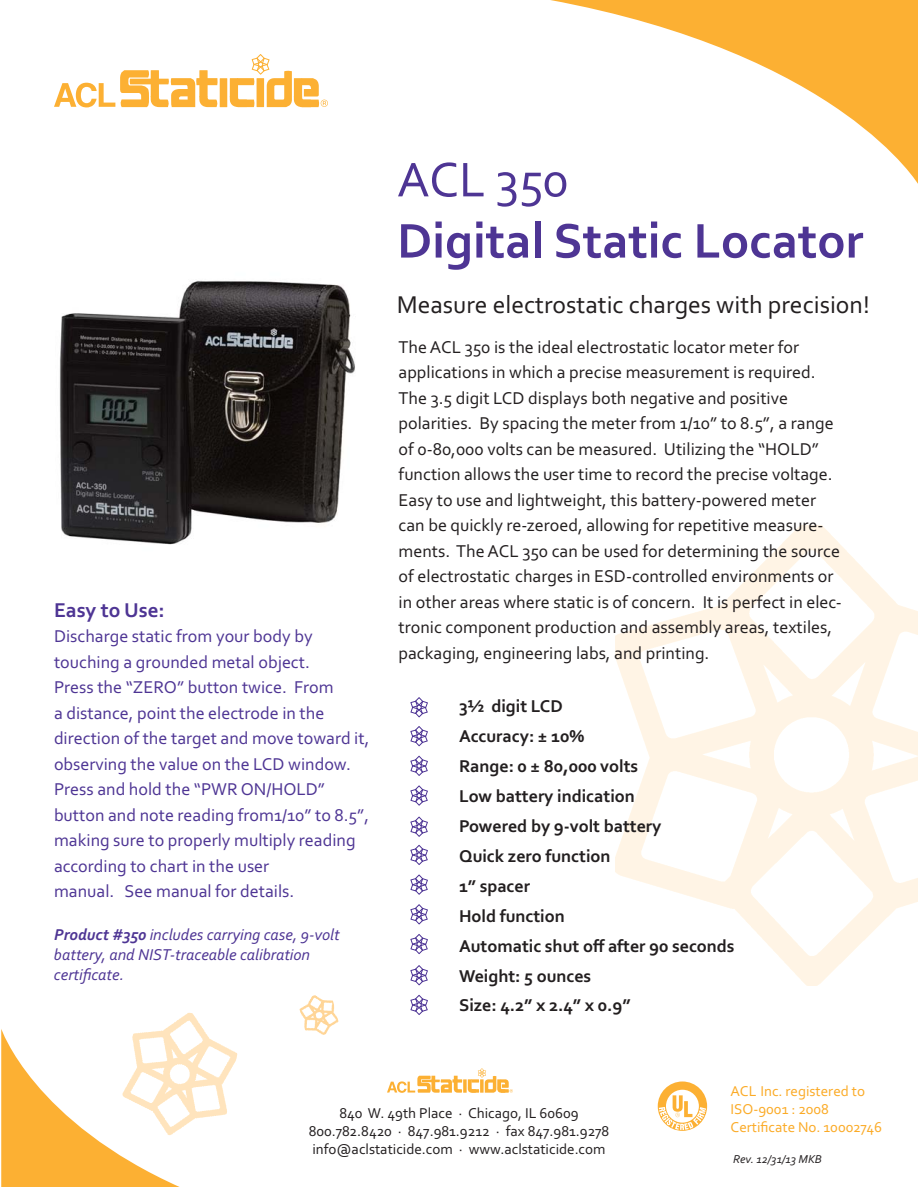
<style>
.page{position:relative;width:918px;height:1188px;background:#fff}
.page>*{position:absolute;margin:0;border:0;box-sizing:border-box;transform-origin:0 0}
.t1{font:700 51px "Corbel";color:#4e3594}
.t2{font:51px "Corbel";letter-spacing:-.005em;color:#4e3594}
.t3{font:25.5px "Corbel";color:#231f20}
.t4{font:700 21px "Corbel";color:#4e3594}
.t5{font:18px/25.5px "Corbel";color:#231f20}
.t6{font:18px/25.5px "Corbel";color:#4e3594}
.t7{font:700 18px/29.8px "Corbel";color:#231f20}
.t8{font:italic 16.5px/19.8px "Corbel";color:#4e3594}
.t9{font:15px/18px "Corbel";color:#231f20;text-align:center}
.t10{font:15px/18px "Corbel";color:#fbaa26}
.t11{font:italic 12px "Corbel";color:#231f20}
.s1{font-weight:700}
</style>
<div class="page">
<svg style="left:1px;top:1029px;width:179px;height:158px"></svg>
<svg style="left:550px;top:0;width:368px;height:184px"></svg>
<img style="left:116px;top:1012px;width:122px;height:133px">
<img style="left:59px;top:280px;width:296px;height:265px">
<img style="left:615px;top:525px;width:303px;height:461px">
<img style="left:299px;top:995px;width:40px;height:40px">
<div style="left:220px;top:78px;width:7px;height:29px;background:#fcb033"></div>
<svg style="left:230px;top:54px;width:98px;height:53px"></svg>
<svg style="left:54px;top:70px;width:164px;height:37px"></svg>
<svg style="left:387px;top:1068px;width:126px;height:25px"></svg>
<svg style="left:658px;top:1082px;width:49px;height:49px"></svg>
<svg style="left:410px;top:995px;width:18px;height:20px"></svg>
<svg style="left:410px;top:904px;width:18px;height:21px"></svg>
<svg style="left:410px;top:726px;width:18px;height:20px"></svg>
<svg style="left:410px;top:756px;width:18px;height:20px"></svg>
<svg style="left:410px;top:845px;width:18px;height:20px"></svg>
<svg style="left:410px;top:965px;width:18px;height:20px"></svg>
<svg style="left:410px;top:874px;width:18px;height:21px"></svg>
<svg style="left:410px;top:785px;width:18px;height:21px"></svg>
<svg style="left:410px;top:697px;width:18px;height:20px"></svg>
<svg style="left:410px;top:934px;width:18px;height:20px"></svg>
<svg style="left:410px;top:817px;width:18px;height:20px"></svg>
<h1 class="t2" style="left:397px;top:160px;width:173px">ACL 350</h1>
<h1 class="t1" style="left:397px;top:222px;width:468px">Digital Static Locator</h1>
<p class="t4" style="left:54px;top:602px;width:112px">Easy to Use:</p>
<p class="t6" style="left:54px;top:626px;width:317px">Discharge static from your body by touching a grounded metal object.<br>Press the “ZERO” button twice. From<br>a distance, point the electrode in the direction of the target and move toward it, observing the value on the LCD window.<br>Press and hold the “PWR ON/HOLD” button and note reading from1/10” to 8.5”, making sure to properly multiply reading according to chart in the user<br>manual. See manual for details.</p>
<p class="t8" style="left:54px;top:927px;width:287px"><span class="s1">Product #350</span> includes carrying case, 9-volt battery, and NIST-traceable calibration certificate.</p>
<h2 class="t3" style="left:397px;top:295px;width:475px">Measure electrostatic charges with precision!</h2>
<p class="t5" style="left:399px;top:336px;width:445px">The ACL 350 is the ideal electrostatic locator meter for applications in which a precise measurement is required.<br>The 3.5 digit LCD displays both negative and positive polarities. By spacing the meter from 1/10” to 8.5”, a range of 0-80,000 volts can be measured. Utilizing the “HOLD” function allows the user time to record the precise voltage.<br>Easy to use and lightweight, this battery-powered meter can be quickly re-zeroed, allowing for repetitive measure&shy;ments. The ACL 350 can be used for determining the source of electrostatic charges in ESD-controlled environments or in other areas where static is of concern. It is perfect in elec&shy;tronic component production and assembly areas, textiles, packaging, engineering labs, and printing.</p>
<p class="t7" style="left:459px;top:693px;width:277px">3½ digit LCD<br>Accuracy: ± 10%<br>Range: 0 ± 80,000 volts<br>Low battery indication<br>Powered by 9-volt battery<br>Quick zero function<br>1” spacer<br>Hold function<br>Automatic shut off after 90 seconds<br>Weight: 5 ounces<br>Size: 4.2” x 2.4” x 0.9”</p>
<p class="t9" style="left:309px;top:1106px;width:302px">840 W. 49th Place · Chicago, IL 60609<br>800.782.8420 · 847.981.9212 · fax 847.981.9278 info@aclstaticide.com · www.aclstaticide.com</p>
<p class="t10" style="left:731px;top:1084px;width:153px">ACL Inc. registered to<br>ISO-9001 : 2008<br>Certificate No. 10002746</p>
<p class="t11" style="left:733px;top:1155px;width:90px">Rev. 12/31/13 MKB</p>
</div>
